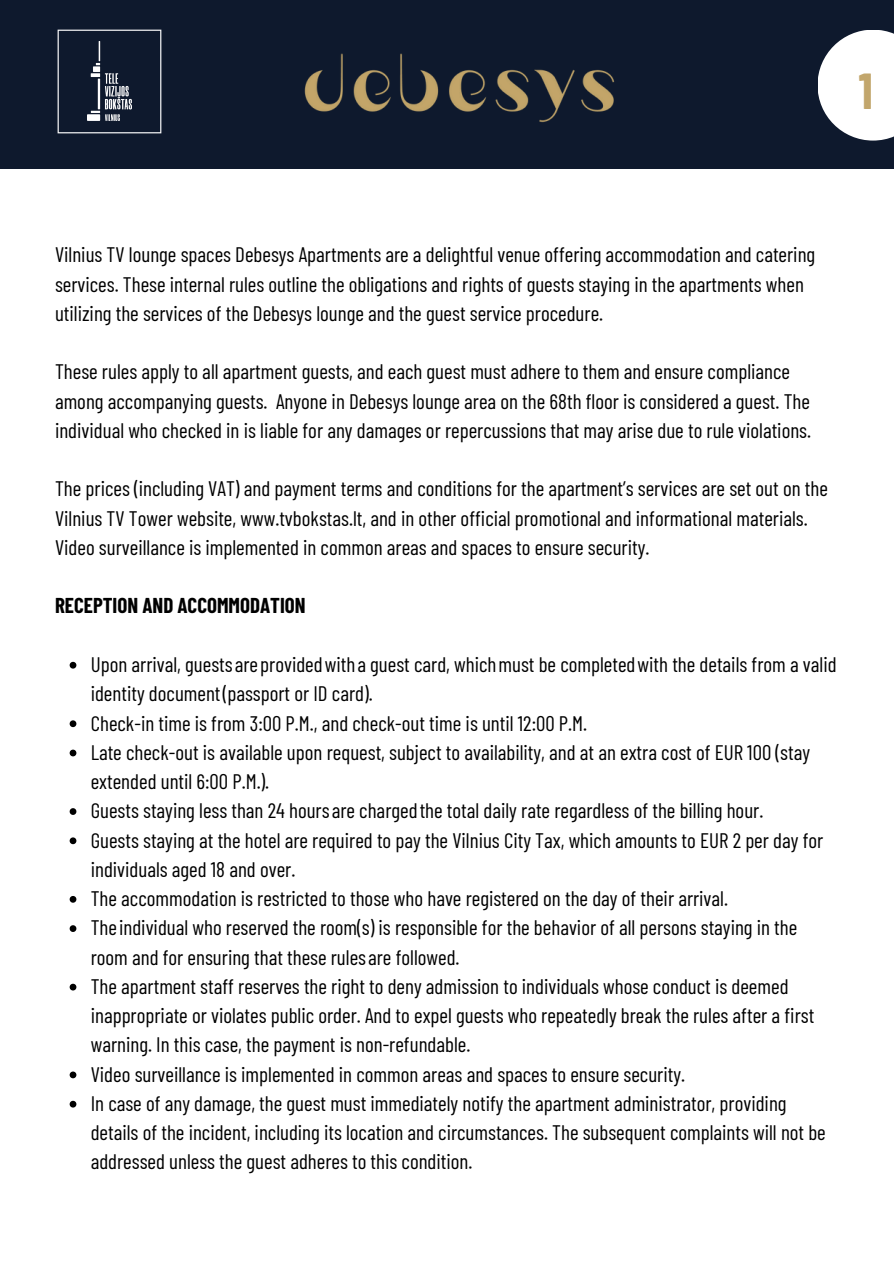
<style>
.page{position:relative;width:894px;height:1264px;background:#fff}
.page>*{position:absolute;margin:0;border:0;box-sizing:border-box;transform-origin:0 0}
.t1{font:700 49.35px "Barlow Condensed";color:#c2a66c}
.t2{font:21px/29.2px "Barlow Condensed";color:#000}
.t3{font:700 21px "Barlow Condensed";color:#000}
</style>
<div class="page">
<div style="left:0;top:0;width:893px;height:169px;background:#0e192d"></div>
<svg style="left:58px;top:30px;width:20px;height:103px"></svg>
<img style="left:78px;top:29px;width:537px;height:105px">
<svg style="left:70px;top:662px;width:6px;height:6px"></svg>
<svg style="left:70px;top:720px;width:6px;height:7px"></svg>
<svg style="left:70px;top:749px;width:6px;height:7px"></svg>
<svg style="left:70px;top:808px;width:6px;height:7px"></svg>
<svg style="left:70px;top:837px;width:6px;height:7px"></svg>
<svg style="left:70px;top:896px;width:6px;height:6px"></svg>
<svg style="left:70px;top:925px;width:6px;height:7px"></svg>
<svg style="left:70px;top:983px;width:6px;height:7px"></svg>
<svg style="left:70px;top:1071px;width:6px;height:7px"></svg>
<svg style="left:70px;top:1100px;width:6px;height:7px"></svg>
<svg style="left:818px;top:30px;width:75px;height:111px"></svg>
<p class="t1" style="left:858px;top:60px;width:16px">1</p>
<p class="t2" style="left:55px;top:239px;width:761px">Vilnius TV lounge spaces Debesys Apartments are a delightful venue offering accommodation and catering services. These internal rules outline the obligations and rights of guests staying in the apartments when utilizing the services of the Debesys lounge and the guest service procedure.</p>
<p class="t2" style="left:55px;top:356px;width:757px">These rules apply to all apartment guests, and each guest must adhere to them and ensure compliance among accompanying guests. Anyone in Debesys lounge area on the 68th floor is considered a guest. The individual who checked in is liable for any damages or repercussions that may arise due to rule violations.</p>
<p class="t2" style="left:55px;top:473px;width:774px">The prices (including VAT) and payment terms and conditions for the apartment’s services are set out on the<br>Vilnius TV Tower website, www.tvbokstas.lt, and in other official promotional and informational materials.</p>
<p class="t2" style="left:55px;top:532px;width:595px">Video surveillance is implemented in common areas and spaces to ensure security.</p>
<p class="t3" style="left:55px;top:592px;width:252px">RECEPTION AND ACCOMMODATION</p>
<p class="t2" style="left:91px;top:649px;width:747px">Upon arrival, guestsareprovidedwitha guest card, whichmust be completedwith the details from a valid identity document(passport or ID card).</p>
<h1 class="t2" style="left:91px;top:707px;width:498px">Check-in time is from 3:00 P.M., and check-out time is until 12:00 P.M.</h1>
<p class="t2" style="left:91px;top:736px;width:720px">Late check-out is available upon request, subject to availability, and at an extra cost of EUR 100 (stay extended until 6:00 P.M.).</p>
<p class="t2" style="left:91px;top:795px;width:674px">Guests staying less than 24 hoursare chargedthe total daily rate regardless of the billing hour.</p>
<p class="t2" style="left:91px;top:824px;width:734px">Guests staying at the hotel are required to pay the Vilnius City Tax, which amounts to EUR 2 per day for individuals aged 18 and over.</p>
<p class="t2" style="left:91px;top:883px;width:638px">The accommodation is restricted to those who have registered on the day of their arrival.</p>
<p class="t2" style="left:91px;top:912px;width:708px">Theindividual who reserved the room(s) is responsible for the behavior of all persons staying in the room and for ensuring that these rulesare followed.</p>
<p class="t2" style="left:91px;top:970px;width:724px">The apartment staff reserves the right to deny admission to individuals whose conduct is deemed inappropriate or violates public order. And to expel guests who repeatedly break the rules after a first warning. In this case, the payment is non-refundable.</p>
<p class="t2" style="left:91px;top:1058px;width:595px">Video surveillance is implemented in common areas and spaces to ensure security.</p>
<p class="t2" style="left:91px;top:1087px;width:736px">In case of any damage, the guest must immediately notify the apartment administrator, providing details of the incident, including its location and circumstances. The subsequent complaints will not be addressed unless the guest adheres to this condition.</p>
</div>
